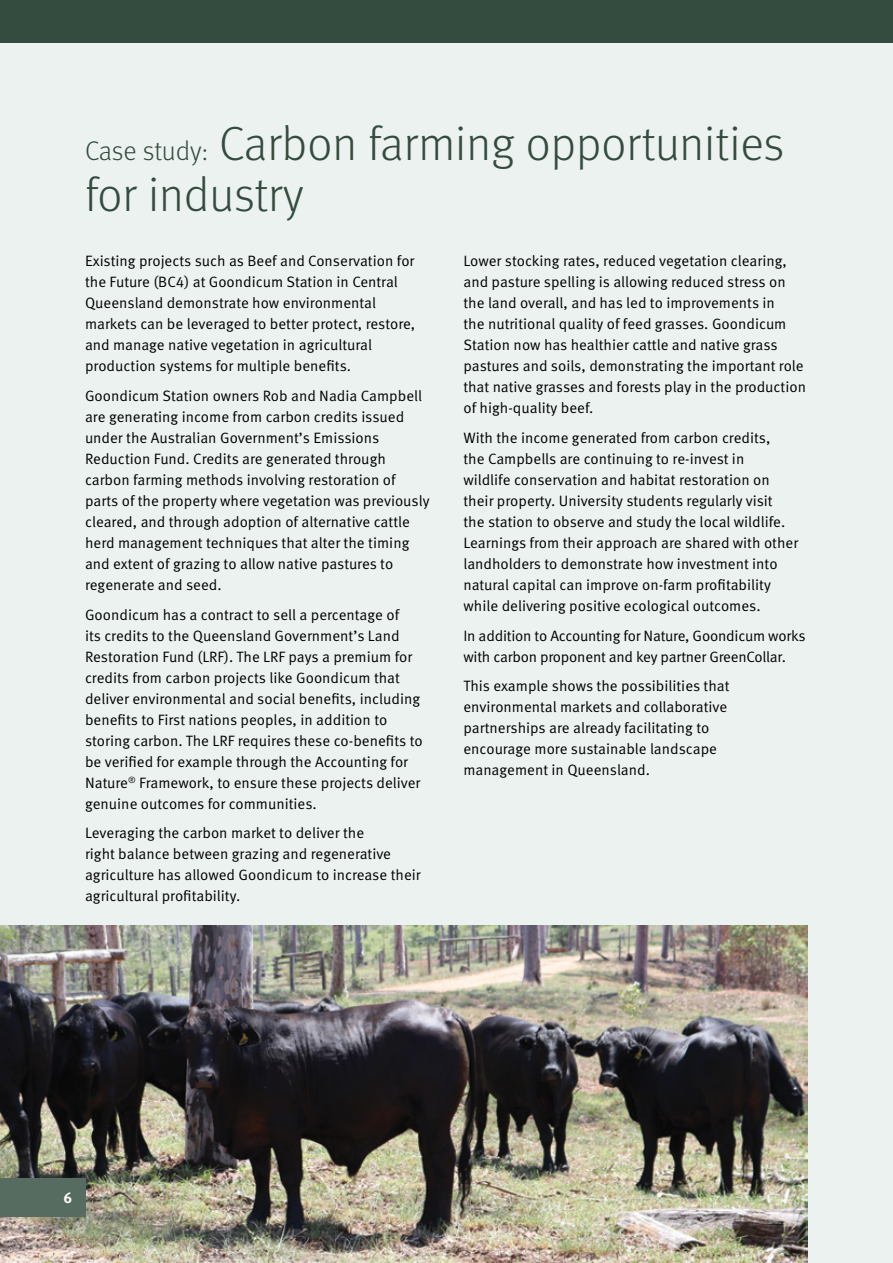
<style>
.page{position:relative;width:893px;height:1263px;background:#ecf2f0}
.page>*{position:absolute;margin:0;border:0;box-sizing:border-box;transform-origin:0 0}
.t1{font:300 48px/51px "Meta OT";color:#344b3f}
.t2{font:15px/21px "Meta OT Norm";color:#000}
.t3{font:700 15px "Meta OT";color:#fff}
.s1{font-size:27px}
</style>
<div class="page">
<img style="left:0;top:926px;width:808px;height:337px">
<div style="left:0;top:1178px;width:85px;height:38px;background:#566c60"></div>
<div style="left:0;top:0;width:893px;height:43px;background:#344b3f"></div>
<h1 class="t1" style="left:85px;top:119px;width:701px"><span class="s1">Case study:</span> Carbon farming opportunities for industry</h1>
<p class="t2" style="left:85px;top:251px;width:332px">Existing projects such as Beef and Conservation for the Future (BC4) at Goondicum Station in Central Queensland demonstrate how environmental markets can be leveraged to better protect, restore, and manage native vegetation in agricultural production systems for multiple benefits.</p>
<p class="t2" style="left:85px;top:385px;width:346px">Goondicum Station owners Rob and Nadia Campbell are generating income from carbon credits issued under the Australian Government’s Emissions Reduction Fund. Credits are generated through carbon farming methods involving restoration of parts of the property where vegetation was previously cleared, and through adoption of alternative cattle herd management techniques that alter the timing and extent of grazing to allow native pastures to regenerate and seed.</p>
<p class="t2" style="left:85px;top:604px;width:339px">Goondicum has a contract to sell a percentage of<br>its credits to the Queensland Government’s Land Restoration Fund (LRF). The LRF pays a premium for credits from carbon projects like Goondicum that deliver environmental and social benefits, including benefits to First nations peoples, in addition to storing carbon. The LRF requires these co-benefits to be verified for example through the Accounting for Nature<sup>®</sup> Framework, to ensure these projects deliver genuine outcomes for communities.</p>
<p class="t2" style="left:85px;top:822px;width:337px">Leveraging the carbon market to deliver the<br>right balance between grazing and regenerative agriculture has allowed Goondicum to increase their agricultural profitability.</p>
<p class="t2" style="left:463px;top:251px;width:344px">Lower stocking rates, reduced vegetation clearing, and pasture spelling is allowing reduced stress on the land overall, and has led to improvements in<br>the nutritional quality of feed grasses. Goondicum Station now has healthier cattle and native grass pastures and soils, demonstrating the important role that native grasses and forests play in the production of high-quality beef.</p>
<p class="t2" style="left:463px;top:427px;width:336px">With the income generated from carbon credits,<br>the Campbells are continuing to re-invest in<br>wildlife conservation and habitat restoration on their property. University students regularly visit<br>the station to observe and study the local wildlife.<br>Learnings from their approach are shared with other landholders to demonstrate how investment into natural capital can improve on-farm profitability while delivering positive ecological outcomes.</p>
<p class="t2" style="left:463px;top:625px;width:344px">In addition to Accounting for Nature, Goondicum works with carbon proponent and key partner GreenCollar.</p>
<p class="t2" style="left:463px;top:675px;width:268px">This example shows the possibilities that environmental markets and collaborative partnerships are already facilitating to encourage more sustainable landscape management in Queensland.</p>
<p class="t3" style="left:64px;top:1188px;width:10px">6</p>
</div>
